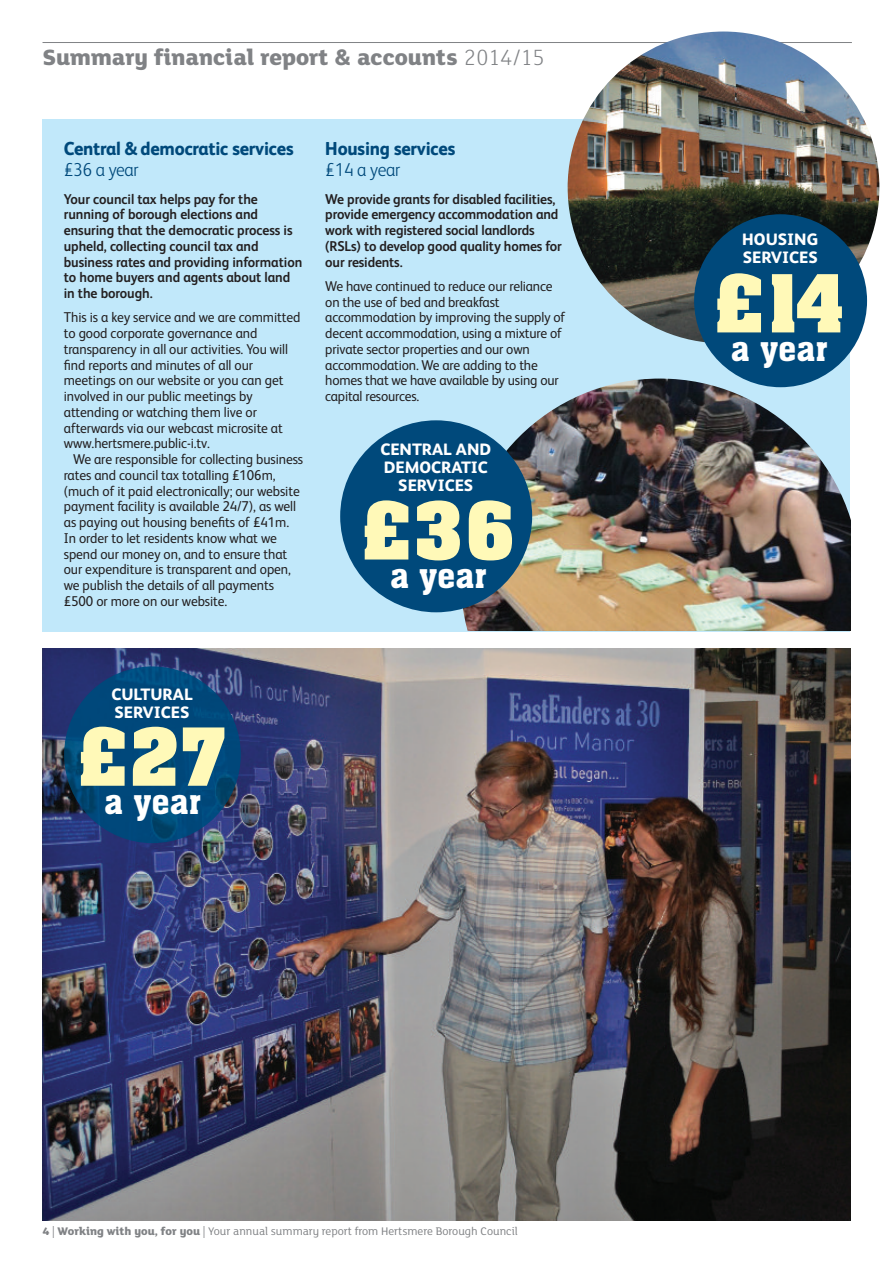
<style>
.page{position:relative;width:893px;height:1263px;background:#fff}
.page>*{position:absolute;margin:0;border:0;box-sizing:border-box;transform-origin:0 0}
.t1{font:700 78px "Aachen BT";color:#fff9b8}
.t2{font:34.5px "Aachen BT";color:#fff}
.t3{font:800 24px "Lola FS";color:#808285}
.t4{font:800 18.75px "FS Albert";letter-spacing:-.01em;color:#00497b;scale:.95 1}
.t5{font:300 18.75px "FS Albert";letter-spacing:-.01em;color:#00497b;scale:.95 1}
.t6{font:800 16.5px/18px "FS Albert";color:#fff}
.t7{font:14.25px/15.8px "FS Albert";letter-spacing:-.005em;color:#231f20;scale:.95 1}
.t8{font:700 14.25px/15.8px "FS Albert";letter-spacing:-.005em;color:#231f20;scale:.95 1}
.t9{font:12px "Lola FS";color:#808285}
.s1{font-family:"Foundry Sterling Extra Bold OSF";font-weight:400;font-size:23.25px}
.s2{font-weight:300}
.s3{font-weight:800}
</style>
<div class="page">
<hr style="left:43px;top:42px;width:809px;height:1px;background:#808285">
<div style="left:43px;top:119px;width:807px;height:513px;background:#c1e8fa"></div>
<img style="left:43px;top:649px;width:807px;height:571px">
<img style="left:568px;top:32px;width:311px;height:311px;border-radius:50%">
<img style="left:462px;top:379px;width:388px;height:252px">
<div style="left:694px;top:214px;width:173px;height:173px;background:#00497b;border-radius:50%"></div>
<img style="left:64px;top:666px;width:177px;height:177px">
<div style="left:340px;top:420px;width:192px;height:192px;background:#00497b;border-radius:50%"></div>
<h3 class="t3" style="left:43px;top:50px;width:504px">Summary financial report <span class="s1">&amp;</span> accounts <span class="s2">2014/15</span></h3>
<h3 class="t4" style="left:64px;top:142px;width:243px">Central &amp; democratic services</h3>
<h3 class="t5" style="left:64px;top:163px;width:81px">£36 a year</h3>
<p class="t8" style="left:64px;top:192px;width:253px">Your council tax helps pay for the running of borough elections and ensuring that the democratic process is upheld, collecting council tax and business rates and providing information to home buyers and agents about land in the borough.</p>
<p class="t7" style="left:64px;top:311px;width:251px">This is a key service and we are committed to good corporate governance and transparency in all our activities. You will find reports and minutes of all our meetings on our website or you can get involved in our public meetings by attending or watching them live or afterwards via our webcast microsite at www.hertsmere.public-i.tv.</p>
<p class="t7" style="left:64px;top:453px;width:254px;text-indent:9px">We are responsible for collecting business rates and council tax totalling £106m, (much of it paid electronically; our website payment facility is available 24/7), as well as paying out housing benefits of £41m.<br>In order to let residents know what we spend our money on, and to ensure that our expenditure is transparent and open, we publish the details of all payments £500 or more on our website.</p>
<h3 class="t4" style="left:325px;top:142px;width:138px">Housing services</h3>
<h3 class="t5" style="left:325px;top:163px;width:81px">£14 a year</h3>
<p class="t8" style="left:325px;top:192px;width:251px">We provide grants for disabled facilities, provide emergency accommodation and work with registered social landlords (RSLs) to develop good quality homes for our residents.</p>
<p class="t7" style="left:325px;top:280px;width:254px">We have continued to reduce our reliance on the use of bed and breakfast accommodation by improving the supply of decent accommodation, using a mixture of private sector properties and our own accommodation. We are adding to the homes that we have available by using our capital resources.</p>
<p class="t6" style="left:380px;top:442px;width:112px;text-align:center">CENTRAL AND<br>DEMOCRATIC<br>SERVICES</p>
<h1 class="t1" style="left:360px;top:487px;width:158px">£36</h1>
<h2 class="t2" style="left:390px;top:556px;width:98px">a year</h2>
<p class="t6" style="left:111px;top:687px;width:83px">CULTURAL<br>SERVICES</p>
<h1 class="t1" style="left:77px;top:713px;width:154px">£27</h1>
<h2 class="t2" style="left:104px;top:782px;width:98px">a year</h2>
<p class="t6" style="left:742px;top:232px;width:77px">HOUSING<br>SERVICES</p>
<h1 class="t1" style="left:713px;top:260px;width:134px">£14</h1>
<h2 class="t2" style="left:731px;top:329px;width:98px">a year</h2>
<p class="t9" style="left:43px;top:1227px;width:477px"><span class="s3">4</span> | <span class="s3">Working with you, for you</span> | Your annual summary report from Hertsmere Borough Council</p>
</div>
